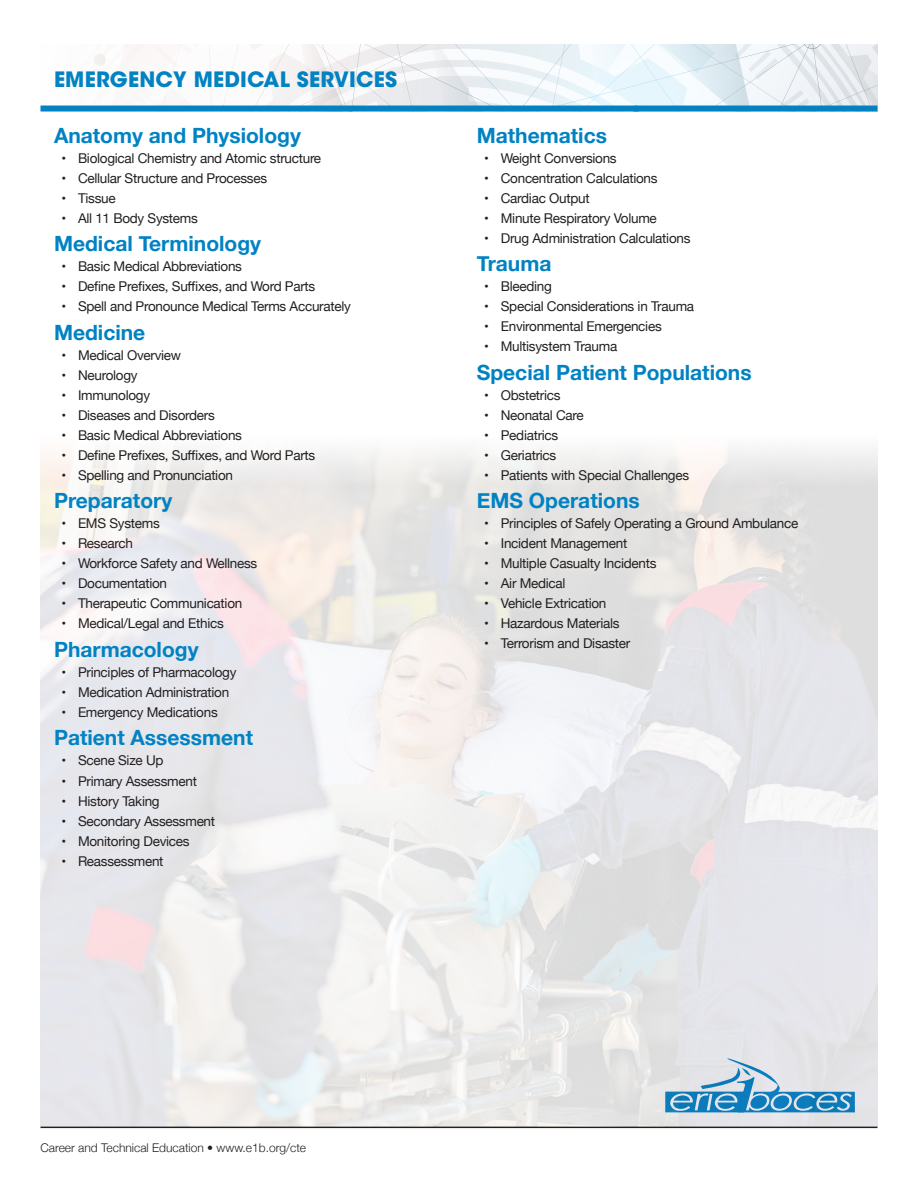
<style>
.page{position:relative;width:918px;height:1188px;background:#fff}
.page>*{position:absolute;margin:0;border:0;box-sizing:border-box;transform-origin:0 0}
.Summary_and_Credits{font:700 21px "Helvetica Neue";color:#0082c3}
.Page_Header_5-25{font:700 21px "ITC Avant Garde Std";letter-spacing:.01em;color:#0082c3}
.t1{font:13.5px "Helvetica Neue";letter-spacing:-.02em;color:#231f20}
.t2{font:300 12px "Helvetica Neue";color:#231f20}
</style>
<div class="page">
<hr style="left:40px;top:1127px;width:838px;height:1px;background:#231f20">
<svg style="left:43px;top:44px;width:835px;height:62px"></svg>
<div style="left:40px;top:106px;width:838px;height:6px;background:#0082c3"></div>
<img style="left:40px;top:449px;width:838px;height:678px">
<h1 class="Page_Header_5-25" style="left:54px;top:66px;width:345px">EMERGENCY MEDICAL SERVICES</h1>
<p class="Summary_and_Credits" style="left:54px;top:119px;width:248px">Anatomy and Physiology</p>
<p class="t1" style="left:62px;top:148px;width:261px">• Biological Chemistry and Atomic structure</p>
<p class="t1" style="left:62px;top:168px;width:207px">• Cellular Structure and Processes</p>
<p class="t1" style="left:62px;top:188px;width:56px">• Tissue</p>
<p class="t1" style="left:62px;top:208px;width:138px">• All 11 Body Systems</p>
<p class="Summary_and_Credits" style="left:54px;top:227px;width:209px">Medical Terminology</p>
<p class="t1" style="left:62px;top:257px;width:182px">• Basic Medical Abbreviations</p>
<p class="t1" style="left:62px;top:277px;width:255px">• Define Prefixes, Suffixes, and Word Parts</p>
<p class="t1" style="left:62px;top:297px;width:291px">• Spell and Pronounce Medical Terms Accurately</p>
<p class="Summary_and_Credits" style="left:54px;top:316px;width:93px">Medicine</p>
<p class="t1" style="left:62px;top:345px;width:121px">• Medical Overview</p>
<p class="t1" style="left:62px;top:365px;width:78px">• Neurology</p>
<p class="t1" style="left:62px;top:385px;width:90px">• Immunology</p>
<p class="t1" style="left:62px;top:405px;width:155px">• Diseases and Disorders</p>
<p class="t1" style="left:62px;top:425px;width:182px">• Basic Medical Abbreviations</p>
<p class="t1" style="left:62px;top:445px;width:255px">• Define Prefixes, Suffixes, and Word Parts</p>
<p class="t1" style="left:62px;top:465px;width:173px">• Spelling and Pronunciation</p>
<p class="Summary_and_Credits" style="left:54px;top:484px;width:120px">Preparatory</p>
<p class="t1" style="left:62px;top:514px;width:100px">• EMS Systems</p>
<p class="t1" style="left:62px;top:534px;width:73px">• Research</p>
<p class="t1" style="left:62px;top:554px;width:197px">• Workforce Safety and Wellness</p>
<p class="t1" style="left:62px;top:574px;width:107px">• Documentation</p>
<p class="t1" style="left:62px;top:594px;width:182px">• Therapeutic Communication</p>
<p class="t1" style="left:62px;top:614px;width:164px">• Medical/Legal and Ethics</p>
<p class="Summary_and_Credits" style="left:54px;top:633px;width:146px">Pharmacology</p>
<p class="t1" style="left:62px;top:662px;width:177px">• Principles of Pharmacology</p>
<p class="t1" style="left:62px;top:682px;width:169px">• Medication Administration</p>
<p class="t1" style="left:62px;top:702px;width:158px">• Emergency Medications</p>
<p class="Summary_and_Credits" style="left:54px;top:722px;width:201px">Patient Assessment</p>
<p class="t1" style="left:62px;top:751px;width:103px">• Scene Size Up</p>
<p class="t1" style="left:62px;top:771px;width:137px">• Primary Assessment</p>
<p class="t1" style="left:62px;top:791px;width:100px">• History Taking</p>
<p class="t1" style="left:62px;top:811px;width:155px">• Secondary Assessment</p>
<p class="t1" style="left:62px;top:831px;width:130px">• Monitoring Devices</p>
<p class="t1" style="left:62px;top:851px;width:104px">• Reassessment</p>
<p class="Summary_and_Credits" style="left:477px;top:119px;width:132px">Mathematics</p>
<p class="t1" style="left:484px;top:148px;width:134px">• Weight Conversions</p>
<p class="t1" style="left:484px;top:168px;width:175px">• Concentration Calculations</p>
<p class="t1" style="left:484px;top:188px;width:107px">• Cardiac Output</p>
<p class="t1" style="left:484px;top:208px;width:174px">• Minute Respiratory Volume</p>
<p class="t1" style="left:484px;top:228px;width:208px">• Drug Administration Calculations</p>
<p class="Summary_and_Credits" style="left:477px;top:247px;width:76px">Trauma</p>
<p class="t1" style="left:484px;top:277px;width:69px">• Bleeding</p>
<p class="t1" style="left:484px;top:297px;width:211px">• Special Considerations in Trauma</p>
<p class="t1" style="left:484px;top:317px;width:179px">• Environmental Emergencies</p>
<p class="t1" style="left:484px;top:337px;width:134px">• Multisystem Trauma</p>
<p class="Summary_and_Credits" style="left:477px;top:356px;width:276px">Special Patient Populations</p>
<p class="t1" style="left:484px;top:385px;width:78px">• Obstetrics</p>
<p class="t1" style="left:484px;top:405px;width:101px">• Neonatal Care</p>
<p class="t1" style="left:484px;top:425px;width:76px">• Pediatrics</p>
<p class="t1" style="left:484px;top:445px;width:74px">• Geriatrics</p>
<p class="t1" style="left:484px;top:465px;width:206px">• Patients with Special Challenges</p>
<p class="Summary_and_Credits" style="left:477px;top:484px;width:164px">EMS Operations</p>
<p class="t1" style="left:484px;top:514px;width:316px">• Principles of Safely Operating a Ground Ambulance</p>
<p class="t1" style="left:484px;top:534px;width:144px">• Incident Management</p>
<p class="t1" style="left:484px;top:554px;width:174px">• Multiple Casualty Incidents</p>
<p class="t1" style="left:484px;top:574px;width:83px">• Air Medical</p>
<p class="t1" style="left:484px;top:594px;width:124px">• Vehicle Extrication</p>
<p class="t1" style="left:484px;top:614px;width:137px">• Hazardous Materials</p>
<p class="t1" style="left:484px;top:634px;width:148px">• Terrorism and Disaster</p>
<p class="t2" style="left:40px;top:1138px;width:267px">Career and Technical Education • www.e1b.org/cte</p>
</div>
